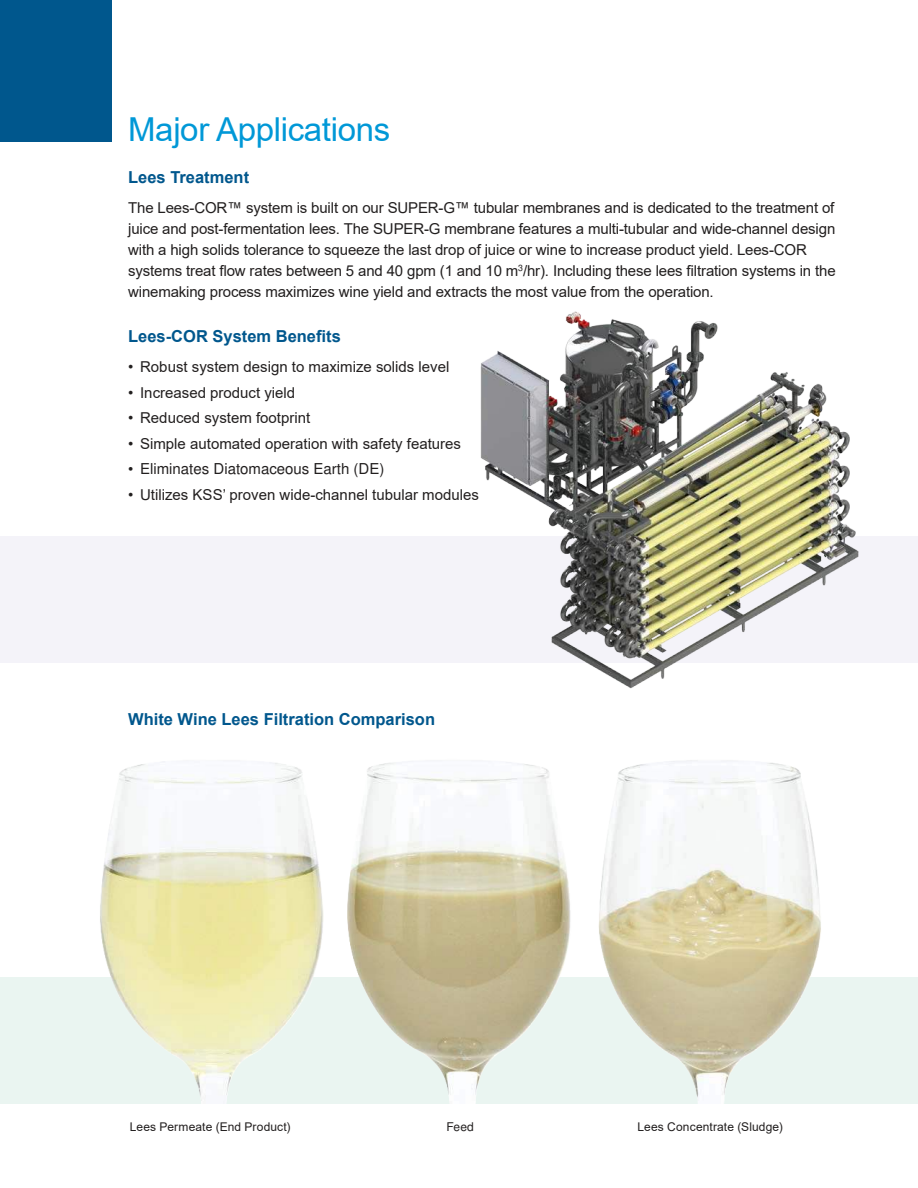
<style>
.page{position:relative;width:918px;height:1188px;background:#fff}
.page>*{position:absolute;margin:0;border:0;box-sizing:border-box;transform-origin:0 0}
.t1{font:33px "Arial";letter-spacing:-.01em;color:#0098d7}
.t2{font:700 16.5px "Arial";color:#00578d}
.t3{font:15px/21px "Arial";letter-spacing:-.01em;color:#221f1f}
.t4{font:12px "Arial";letter-spacing:.01em;color:#221f1f}
</style>
<div class="page">
<hr style="left:917px;top:0;width:1px;height:141px;background:#00578d">
<div style="left:0;top:0;width:111px;height:141px;background:#00578d"></div>
<div style="left:0;top:536px;width:918px;height:127px;background:#f4f3f9"></div>
<img style="left:0;top:761px;width:248px;height:343px">
<img style="left:248px;top:761px;width:267px;height:343px">
<img style="left:515px;top:760px;width:398px;height:344px">
<img style="left:480px;top:311px;width:379px;height:378px">
<h1 class="t1" style="left:128px;top:107px;width:264px">Major Applications</h1>
<p class="t2" style="left:128px;top:166px;width:123px">Lees Treatment</p>
<p class="t3" style="left:128px;top:197px;width:709px">The Lees-COR™ system is built on our SUPER-G™ tubular membranes and is dedicated to the treatment of juice and post-fermentation lees. The SUPER-G membrane features a multi-tubular and wide-channel design with a high solids tolerance to squeeze the last drop of juice or wine to increase product yield. Lees-COR systems treat 昀氀ow rates between 5 and 40 gpm (1 and 10 m<sup>3</sup>/hr). Including these lees 昀椀ltration systems in the winemaking process maximizes wine yield and extracts the most value from the operation.</p>
<p class="t2" style="left:128px;top:325px;width:214px">Lees-COR System Bene昀椀ts</p>
<p class="t3" style="left:128px;top:356px;width:323px">• Robust system design to maximize solids level</p>
<p class="t3" style="left:128px;top:382px;width:169px">• Increased product yield</p>
<p class="t3" style="left:128px;top:407px;width:184px">• Reduced system footprint</p>
<p class="t3" style="left:128px;top:433px;width:334px">• Simple automated operation with safety features</p>
<p class="t3" style="left:128px;top:460px;width:258px">• Eliminates Diatomaceous Earth (DE)</p>
<p class="t3" style="left:128px;top:484px;width:352px">• Utilizes KSS’ proven wide-channel tubular modules</p>
<p class="t2" style="left:128px;top:708px;width:308px">White Wine Lees Filtration Comparison</p>
<p class="t4" style="left:130px;top:1119px;width:162px">Lees Permeate (End Product)</p>
<p class="t4" style="left:446px;top:1123px;width:29px">Feed</p>
<p class="t4" style="left:637px;top:1119px;width:147px">Lees Concentrate (Sludge)</p>
</div>
